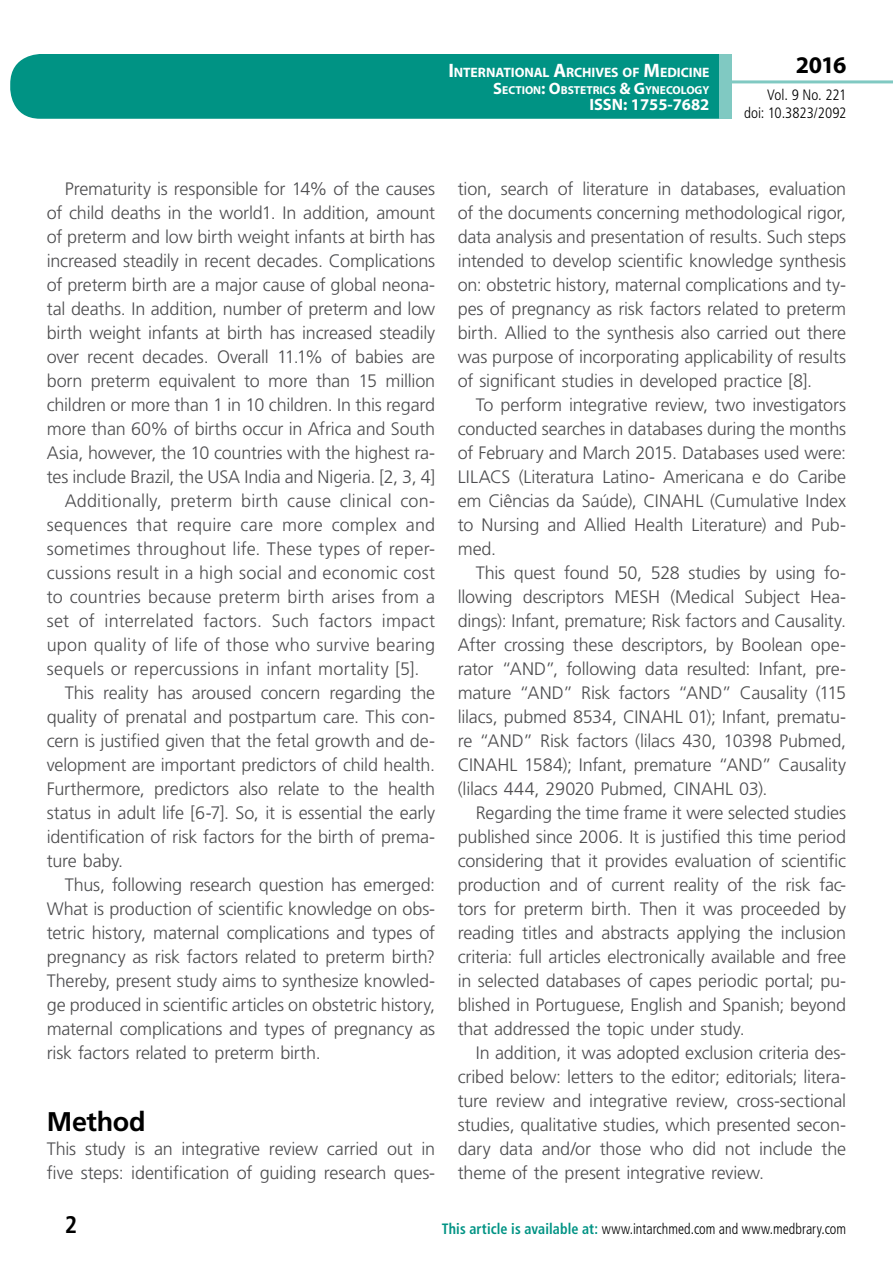
<style>
.page{position:relative;width:893px;height:1263px;background:#fff}
.page>*{position:absolute;margin:0;border:0;box-sizing:border-box;transform-origin:0 0}
.t1{font:700 27px "Frutiger LT Std";letter-spacing:-.01em;color:#000}
.t2{font:700 24px "Myriad Pro";color:#000}
.t3{font:700 condensed 24px "Frutiger LT Std";color:#000}
.t4{font:300 18px/24px "Frutiger LT Std";letter-spacing:-.01em;color:#4d4d4f;text-align:justify}
.t5{font:300 18px "Frutiger LT Std";letter-spacing:.01em;color:#4d4d4f}
.t6{font:700 16.5px "Myriad Pro";color:#fff}
.t7{font:300 condensed 15px "Frutiger LT Std";color:#000;scale:.94 1}
.t8{font:300 condensed 15px/18px "Frutiger LT Std";color:#000;text-align:right}
.t9{font:700 13.65px "Myriad Pro";letter-spacing:-.005em;color:#fff}
.t10{font:700 11.55px "Myriad Pro";color:#fff}
.s1{font-size:19.5px}
.s2{font-size:16.5px}
.s3{font-weight:700;color:#009384}
</style>
<div class="page">
<div style="left:10px;top:54px;width:775px;height:65px;background:#009384;border-radius:30px"></div>
<div style="left:732px;top:0;width:161px;height:157px;background:#fff"></div>
<hr style="left:730px;top:80px;width:163px;height:3px;background:#80c9c2">
<div style="left:719px;top:54px;width:13px;height:65px;background:#80c9c2"></div>
<p class="t9" style="left:448px;top:64px;width:263px"><span class="s1">I</span>NTERNATIONAL <span class="s1">A</span>RCHIVES OF <span class="s1">M</span>EDICINE</p>
<p class="t10" style="left:493px;top:82px;width:218px"><span class="s2">S</span>ECTION<span class="s2">: O</span>BSTETRICS <span class="s2">&amp; G</span>YNECOLOGY</p>
<p class="t6" style="left:589px;top:94px;width:122px">ISSN: 1755-7682</p>
<h2 class="t2" style="left:796px;top:49px;width:52px">2016</h2>
<p class="t8" style="left:744px;top:86px;width:104px">Vol. 9 No. 221 doi: 10.3823/2092</p>
<p class="t4" style="left:65px;top:177px;width:372px">Prematurity is responsible for 14% of the causes</p>
<p class="t4" style="left:47px;top:201px;width:390px">of child deaths in the world1. In addition, amount</p>
<p class="t4" style="left:47px;top:225px;width:390px">of preterm and low birth weight infants at birth has</p>
<p class="t4" style="left:47px;top:249px;width:390px">increased steadily in recent decades. Complications</p>
<p class="t4" style="left:47px;top:273px;width:390px">of preterm birth are a major cause of global neona-</p>
<p class="t4" style="left:47px;top:297px;width:390px">tal deaths. In addition, number of preterm and low</p>
<p class="t4" style="left:47px;top:321px;width:390px">birth weight infants at birth has increased steadily</p>
<p class="t4" style="left:47px;top:345px;width:390px">over recent decades. Overall 11.1% of babies are</p>
<p class="t4" style="left:47px;top:369px;width:390px">born preterm equivalent to more than 15 million</p>
<p class="t4" style="left:47px;top:393px;width:390px">children or more than 1 in 10 children. In this regard</p>
<p class="t4" style="left:47px;top:417px;width:390px">more than 60% of births occur in Africa and South</p>
<p class="t4" style="left:47px;top:441px;width:390px">Asia, however, the 10 countries with the highest ra-</p>
<p class="t4" style="left:47px;top:465px;width:390px">tes include Brazil, the USA India and Nigeria. [2, 3, 4]</p>
<p class="t5" style="left:65px;top:490px;width:372px">Additionally, preterm birth cause clinical con-</p>
<p class="t5" style="left:47px;top:514px;width:390px">sequences that require care more complex and</p>
<p class="t5" style="left:47px;top:538px;width:390px">sometimes throughout life. These types of reper-</p>
<p class="t5" style="left:47px;top:562px;width:390px">cussions result in a high social and economic cost</p>
<p class="t5" style="left:47px;top:586px;width:390px">to countries because preterm birth arises from a</p>
<p class="t5" style="left:47px;top:610px;width:390px">set of interrelated factors. Such factors impact</p>
<p class="t5" style="left:47px;top:634px;width:390px">upon quality of life of those who survive bearing</p>
<p class="t5" style="left:47px;top:658px;width:374px">sequels or repercussions in infant mortality [5].</p>
<p class="t4" style="left:65px;top:681px;width:372px">This reality has aroused concern regarding the</p>
<p class="t4" style="left:47px;top:705px;width:390px">quality of prenatal and postpartum care. This con-</p>
<p class="t4" style="left:47px;top:729px;width:390px">cern is justified given that the fetal growth and de-</p>
<p class="t4" style="left:47px;top:753px;width:390px">velopment are important predictors of child health.</p>
<p class="t4" style="left:47px;top:777px;width:390px">Furthermore, predictors also relate to the health</p>
<p class="t4" style="left:47px;top:801px;width:390px">status in adult life [6-7]. So, it is essential the early</p>
<p class="t4" style="left:47px;top:825px;width:390px">identification of risk factors for the birth of prema-</p>
<p class="t4" style="left:47px;top:849px;width:78px">ture baby.</p>
<p class="t4" style="left:65px;top:873px;width:372px">Thus, following research question has emerged:</p>
<p class="t4" style="left:47px;top:897px;width:390px">What is production of scientific knowledge on obs-</p>
<p class="t4" style="left:47px;top:921px;width:390px">tetric history, maternal complications and types of</p>
<p class="t4" style="left:47px;top:945px;width:390px">pregnancy as risk factors related to preterm birth?</p>
<p class="t4" style="left:47px;top:969px;width:390px">Thereby, present study aims to synthesize knowled-</p>
<p class="t4" style="left:47px;top:993px;width:390px">ge produced in scientific articles on obstetric history,</p>
<p class="t4" style="left:47px;top:1017px;width:390px">maternal complications and types of pregnancy as</p>
<p class="t4" style="left:47px;top:1041px;width:275px">risk factors related to preterm birth.</p>
<h1 class="t1" style="left:47px;top:1106px;width:100px">Method</h1>
<p class="t4" style="left:47px;top:1137px;width:390px">This study is an integrative review carried out in five steps: identification of guiding research ques-</p>
<p class="t4" style="left:458px;top:177px;width:390px">tion, search of literature in databases, evaluation of the documents concerning methodological rigor, data analysis and presentation of results. Such steps intended to develop scientific knowledge synthesis on: obstetric history, maternal complications and ty&shy;pes of pregnancy as risk factors related to preterm birth. Allied to the synthesis also carried out there was purpose of incorporating applicability of results of significant studies in developed practice [8].</p>
<p class="t4" style="left:458px;top:393px;width:390px;text-indent:18px">To perform integrative review, two investigators conducted searches in databases during the months of February and March 2015. Databases used were:<br>LILACS (Literatura Latino- Americana e do Caribe em Ciências da Saúde), CINAHL (Cumulative Index to Nursing and Allied Health Literature) and Pub&shy;med.</p>
<p class="t4" style="left:458px;top:561px;width:390px;text-indent:18px">This quest found 50, 528 studies by using fo&shy;llowing descriptors MESH (Medical Subject Hea&shy;dings): Infant, premature; Risk factors and Causality.<br>After crossing these descriptors, by Boolean ope&shy;rator “AND”, following data resulted: Infant, pre&shy;mature “AND” Risk factors “AND” Causality (115 lilacs, pubmed 8534, CINAHL 01); Infant, prematu&shy;re “AND” Risk factors (lilacs 430, 10398 Pubmed, CINAHL 1584); Infant, premature “AND” Causality (lilacs 444, 29020 Pubmed, CINAHL 03).</p>
<p class="t4" style="left:458px;top:801px;width:390px;text-indent:18px">Regarding the time frame it were selected studies published since 2006. It is justified this time period considering that it provides evaluation of scientific production and of current reality of the risk fac&shy;tors for preterm birth. Then it was proceeded by reading titles and abstracts applying the inclusion criteria: full articles electronically available and free in selected databases of capes periodic portal; pu&shy;blished in Portuguese, English and Spanish; beyond that addressed the topic under study.</p>
<p class="t4" style="left:458px;top:1041px;width:390px;text-indent:18px">In addition, it was adopted exclusion criteria des&shy;cribed below: letters to the editor; editorials; litera&shy;ture review and integrative review, cross-sectional studies, qualitative studies, which presented secon&shy;dary data and/or those who did not include the theme of the present integrative review.</p>
<h2 class="t3" style="left:65px;top:1210px;width:14px">2</h2>
<p class="t7" style="left:442px;top:1220px;width:432px"><span class="s3">This article is available at:</span> www.intarchmed.com and www.medbrary.com</p>
</div>
